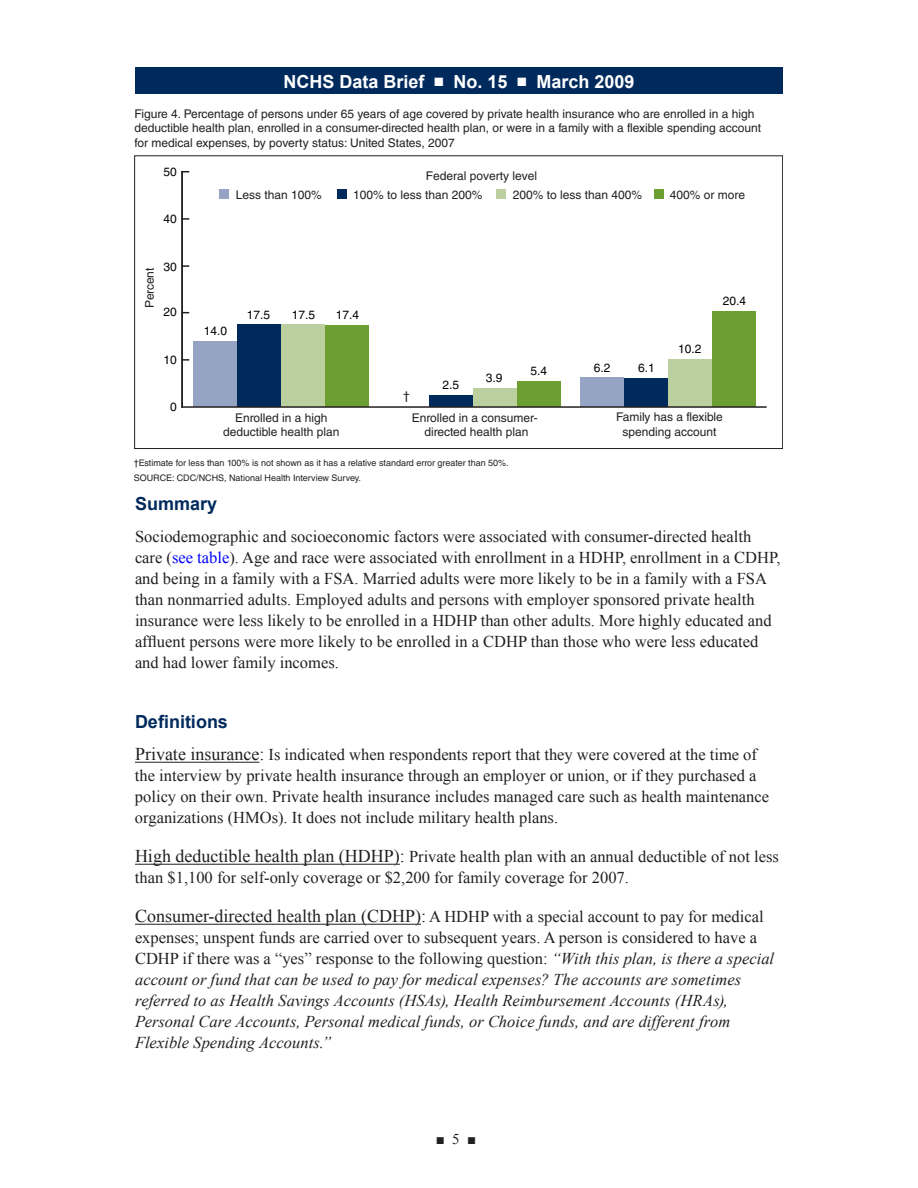
<style>
.page{position:relative;width:918px;height:1188px;background:#fff}
.page>*{position:absolute;margin:0;border:0;box-sizing:border-box;transform-origin:0 0}
.t1{font:700 18px "Arial";color:#fff}
.Heading_2{font:700 18px "Arial";color:#002a5c}
.Definitions{font:16.5px/21px "Times New Roman";color:#231f20}
.Definitions-2{font:italic 16.5px/21px "Times New Roman";letter-spacing:.005em;color:#231f20}
.t2{font:15px "Times New Roman";color:#231f20}
.t3{font:12px/14.4px "Helvetica LT Std";color:#231f20;text-align:center}
.t4{font:12px "Helvetica LT Std";color:#030505}
.t5{font:9px/15px "Helvetica LT Std";color:#231f20}
.s1{color:#00f}
.s2{font-size:18px}
.s3{font-style:normal;font-size:18px}
.s4{font-style:normal}
</style>
<div class="page">
<div style="left:135px;top:68px;width:648px;height:26px;background:#002a5c"></div>
<hr style="left:135px;top:762px;width:124px;height:1px;background:#231f20">
<hr style="left:135px;top:864px;width:265px;height:1px;background:#231f20">
<hr style="left:135px;top:924px;width:286px;height:1px;background:#231f20">
<hr style="left:181px;top:172px;width:2px;height:235px;background:#231f20">
<div style="left:220px;top:189px;width:9px;height:10px;background:#95a4c2"></div>
<div style="left:337px;top:189px;width:10px;height:10px;background:#002a5c"></div>
<div style="left:496px;top:189px;width:10px;height:10px;background:#bcd09f"></div>
<div style="left:654px;top:189px;width:10px;height:10px;background:#6d9e31"></div>
<div style="left:193px;top:341px;width:44px;height:66px;background:#95a4c2"></div>
<div style="left:580px;top:378px;width:44px;height:29px;background:#95a4c2"></div>
<div style="left:237px;top:325px;width:44px;height:82px;background:#002a5c"></div>
<div style="left:429px;top:395px;width:44px;height:11px;background:#002a5c"></div>
<div style="left:624px;top:378px;width:44px;height:29px;background:#002a5c"></div>
<div style="left:281px;top:325px;width:44px;height:82px;background:#bcd09f"></div>
<div style="left:473px;top:388px;width:44px;height:19px;background:#bcd09f"></div>
<div style="left:668px;top:359px;width:44px;height:48px;background:#bcd09f"></div>
<div style="left:325px;top:325px;width:44px;height:82px;background:#6d9e31"></div>
<div style="left:517px;top:381px;width:43px;height:26px;background:#6d9e31"></div>
<div style="left:712px;top:311px;width:44px;height:96px;background:#6d9e31"></div>
<hr style="left:182px;top:406px;width:584px;height:2px;background:#231f20">
<p class="t1" style="left:284px;top:69px;width:352px">NCHS Data Brief ■ No. 15 ■ March 2009</p>
<p class="t3" style="left:134px;top:107px;width:628px;text-align:left">Figure 4. Percentage of persons under 65 years of age covered by private health insurance who are enrolled in a high deductible health plan, enrolled in a consumer-directed health plan, or were in a family with a flexible spending account for medical expenses, by poverty status: United States, 2007</p>
<p class="t4" style="left:163px;top:165px;width:15px">50</p>
<p class="t4" style="left:163px;top:212px;width:15px">40</p>
<p class="t3" style="left:142px;top:308px;width:42px;rotate:-90deg">Percent</p>
<p class="t4" style="left:163px;top:259px;width:15px">30</p>
<p class="t4" style="left:163px;top:305px;width:15px">20</p>
<p class="t4" style="left:163px;top:353px;width:15px">10</p>
<p class="t4" style="left:170px;top:400px;width:8px">0</p>
<p class="t3" style="left:426px;top:168px;width:113px">Federal poverty level</p>
<p class="t3" style="left:236px;top:187px;width:88px">Less than 100%</p>
<p class="t3" style="left:353px;top:187px;width:131px">100% to less than 200%</p>
<p class="t3" style="left:513px;top:187px;width:131px">200% to less than 400%</p>
<p class="t3" style="left:670px;top:187px;width:77px">400% or more</p>
<p class="t4" style="left:204px;top:324px;width:25px">14.0</p>
<p class="t4" style="left:247px;top:308px;width:25px">17.5</p>
<p class="t4" style="left:292px;top:308px;width:25px">17.5</p>
<p class="t4" style="left:336px;top:308px;width:25px">17.4</p>
<p class="t3" style="left:403px;top:389px;width:8px">†</p>
<p class="t4" style="left:442px;top:378px;width:18px">2.5</p>
<p class="t4" style="left:486px;top:371px;width:18px">3.9</p>
<p class="t4" style="left:530px;top:364px;width:18px">5.4</p>
<p class="t4" style="left:594px;top:361px;width:18px">6.2</p>
<p class="t4" style="left:638px;top:361px;width:18px">6.1</p>
<p class="t4" style="left:678px;top:342px;width:25px">10.2</p>
<p class="t4" style="left:723px;top:294px;width:25px">20.4</p>
<p class="t3" style="left:223px;top:410px;width:118px">Enrolled in a high deductible health plan</p>
<p class="t3" style="left:412px;top:410px;width:128px">Enrolled in a consumer&shy;directed health plan</p>
<p class="t3" style="left:616px;top:410px;width:108px">Family has a flexible spending account</p>
<p class="t5" style="left:134px;top:456px;width:377px">†Estimate for less than 100% is not shown as it has a relative standard error greater than 50%.<br>SOURCE: CDC/NCHS, National Health Interview Survey.</p>
<p class="Heading_2" style="left:135px;top:492px;width:84px">Summary</p>
<p class="Definitions" style="left:135px;top:526px;width:647px">Sociodemographic and socioeconomic factors were associated with consumer-directed health care (<span class="s1">see table</span>). Age and race were associated with enrollment in a HDHP, enrollment in a CDHP, and being in a family with a FSA. Married adults were more likely to be in a family with a FSA than nonmarried adults. Employed adults and persons with employer sponsored private health insurance were less likely to be enrolled in a HDHP than other adults. More highly educated and affluent persons were more likely to be enrolled in a CDHP than those who were less educated and had lower family incomes.</p>
<p class="Heading_2" style="left:135px;top:710px;width:95px">Definitions</p>
<p class="Definitions" style="left:135px;top:744px;width:636px"><span class="s2">Private insurance:</span> Is indicated when respondents report that they were covered at the time of the interview by private health insurance through an employer or union, or if they purchased a policy on their own. Private health insurance includes managed care such as health maintenance organizations (HMOs). It does not include military health plans.</p>
<p class="Definitions" style="left:135px;top:846px;width:645px"><span class="s2">High deductible health plan (HDHP):</span> Private health plan with an annual deductible of not less than $1,100 for self-only coverage or $2,200 for family coverage for 2007.</p>
<p class="Definitions-2" style="left:135px;top:906px;width:641px"><span class="s3">Consumer-directed health plan (CDHP):</span> <span class="s4">A HDHP with a special account to pay for medical expenses; unspent funds are carried over to subsequent years. A person is considered to have a CDHP if there was a “yes” response to the following question:</span> “With this plan, is there a special account or fund that can be used to pay for medical expenses? The accounts are sometimes referred to as Health Savings Accounts (HSAs), Health Reimbursement Accounts (HRAs), Personal Care Accounts, Personal medical funds, or Choice funds, and are different from Flexible Spending Accounts.”</p>
<p class="t2" style="left:436px;top:1129px;width:42px">■5■</p>
</div>
